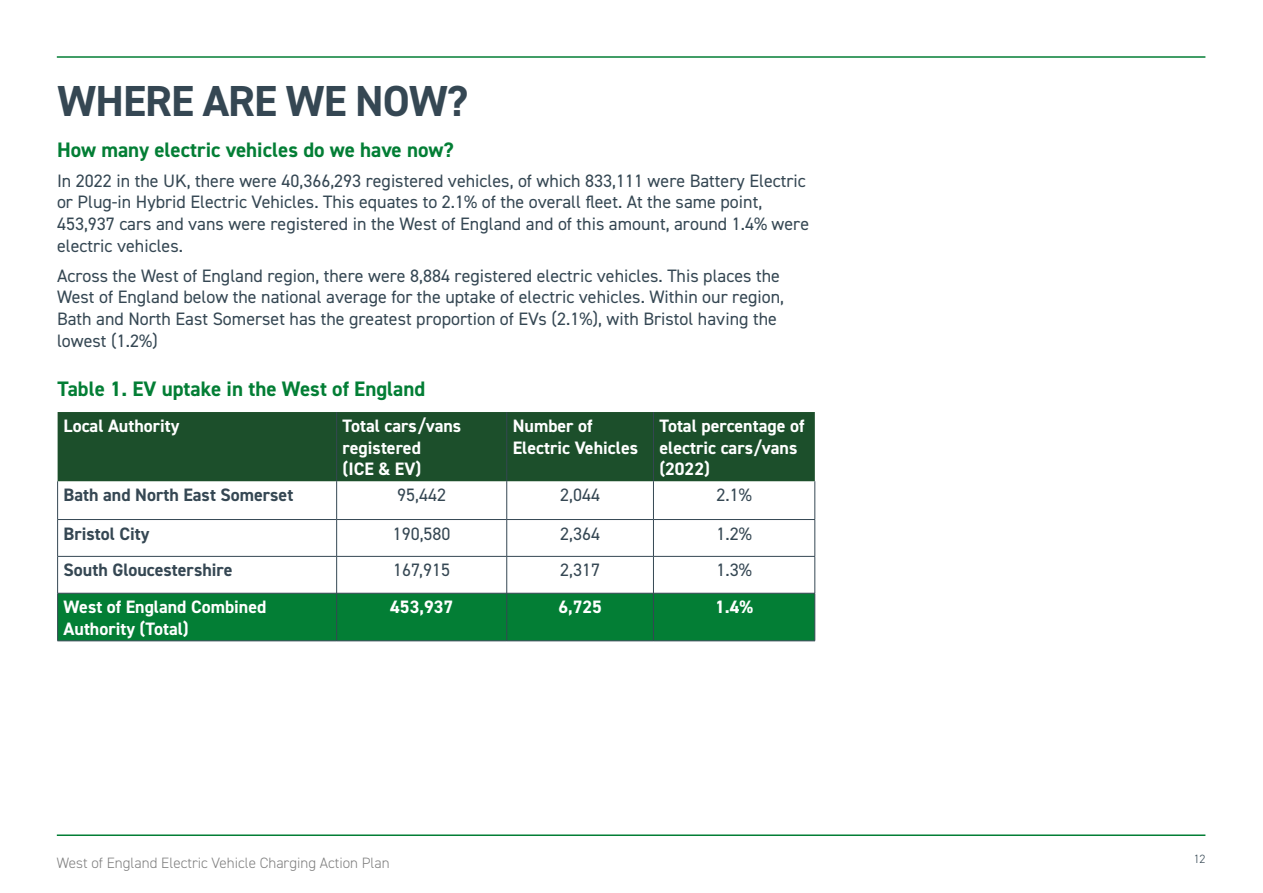
<style>
.page{position:relative;width:1263px;height:893px;background:#fff}
.page>*{position:absolute;margin:0;border:0;box-sizing:border-box;transform-origin:0 0}
.Titles{font:700 43.5px "DIN2014";letter-spacing:-.02em;color:#354753}
.Subheader{font:700 21px "DIN2014";color:#037e35}
.Body{font:18px/21.6px "DIN2014";color:#354753}
.Body-2{font:700 18px/21.6px "DIN2014";color:#fff}
.Body-3{font:700 18px "DIN2014";color:#354753}
.t1{font:300 15px "DIN2014";color:#808080}
.t2{font:300 12px "DIN2014";color:#354753}
</style>
<div class="page">
<hr style="left:57px;top:56px;width:1148px;height:2px;background:#037e35">
<hr style="left:57px;top:834px;width:1148px;height:2px;background:#037e35">
<div style="left:58px;top:412px;width:757px;height:69px;background:#1c4f2b"></div>
<div style="left:58px;top:594px;width:756px;height:47px;background:#037e35"></div>
<hr style="left:336px;top:481px;width:1px;height:38px;background:#354753">
<hr style="left:506px;top:481px;width:1px;height:38px;background:#354753">
<hr style="left:653px;top:481px;width:1px;height:38px;background:#354753">
<hr style="left:57px;top:519px;width:280px;height:1px;background:#354753">
<hr style="left:337px;top:519px;width:170px;height:1px;background:#354753">
<hr style="left:336px;top:520px;width:1px;height:36px;background:#354753">
<hr style="left:507px;top:519px;width:146px;height:1px;background:#354753">
<hr style="left:506px;top:520px;width:1px;height:36px;background:#354753">
<hr style="left:653px;top:519px;width:162px;height:1px;background:#354753">
<hr style="left:653px;top:520px;width:1px;height:36px;background:#354753">
<hr style="left:57px;top:556px;width:280px;height:1px;background:#354753">
<hr style="left:337px;top:556px;width:170px;height:1px;background:#354753">
<hr style="left:336px;top:557px;width:1px;height:36px;background:#354753">
<hr style="left:507px;top:556px;width:146px;height:1px;background:#354753">
<hr style="left:506px;top:557px;width:1px;height:36px;background:#354753">
<hr style="left:653px;top:556px;width:162px;height:1px;background:#354753">
<hr style="left:653px;top:557px;width:1px;height:36px;background:#354753">
<hr style="left:57px;top:593px;width:280px;height:1px;background:#354753">
<hr style="left:337px;top:593px;width:170px;height:1px;background:#354753">
<hr style="left:336px;top:593px;width:1px;height:48px;background:#354753">
<hr style="left:507px;top:593px;width:146px;height:1px;background:#354753">
<hr style="left:506px;top:593px;width:1px;height:48px;background:#354753">
<hr style="left:653px;top:593px;width:162px;height:1px;background:#354753">
<hr style="left:653px;top:593px;width:1px;height:48px;background:#354753">
<hr style="left:57px;top:641px;width:280px;height:1px;background:#354753">
<hr style="left:337px;top:641px;width:170px;height:1px;background:#354753">
<hr style="left:507px;top:641px;width:146px;height:1px;background:#354753">
<hr style="left:653px;top:641px;width:162px;height:1px;background:#354753">
<hr style="left:57px;top:481px;width:1px;height:38px;background:#354753">
<hr style="left:814px;top:481px;width:1px;height:38px;background:#354753">
<hr style="left:57px;top:520px;width:1px;height:36px;background:#354753">
<hr style="left:814px;top:520px;width:1px;height:36px;background:#354753">
<hr style="left:57px;top:557px;width:1px;height:36px;background:#354753">
<hr style="left:814px;top:557px;width:1px;height:36px;background:#354753">
<hr style="left:57px;top:593px;width:1px;height:48px;background:#354753">
<hr style="left:814px;top:593px;width:1px;height:48px;background:#354753">
<hr style="left:336px;top:412px;width:1px;height:69px;background:#354753">
<hr style="left:506px;top:412px;width:1px;height:69px;background:#354753">
<hr style="left:653px;top:412px;width:1px;height:69px;background:#354753">
<p class="Titles" style="left:58px;top:72px;width:412px">WHERE ARE WE NOW?</p>
<p class="Subheader" style="left:57px;top:135px;width:398px">How many electric vehicles do we have now?</p>
<p class="Body" style="left:57px;top:169px;width:754px">In 2022 in the UK, there were 40,366,293 registered vehicles, of which 833,111 were Battery Electric or Plug-in Hybrid Electric Vehicles. This equates to 2.1% of the overall fleet. At the same point, 453,937 cars and vans were registered in the West of England and of this amount, around 1.4% were electric vehicles.</p>
<p class="Body" style="left:57px;top:264px;width:729px">Across the West of England region, there were 8,884 registered electric vehicles. This places the West of England below the national average for the uptake of electric vehicles. Within our region, Bath and North East Somerset has the greatest proportion of EVs (2.1%), with Bristol having the lowest (1.2%)</p>
<p class="Subheader" style="left:57px;top:375px;width:369px">Table 1. EV uptake in the West of England</p>
<p class="Body-2" style="left:64px;top:415px;width:117px">Local Authority</p>
<p class="Body-2" style="left:343px;top:415px;width:120px">Total cars/vans registered<br>(ICE &amp; EV)</p>
<p class="Body-2" style="left:513px;top:415px;width:127px">Number of<br>Electric Vehicles</p>
<p class="Body-2" style="left:659px;top:415px;width:146px">Total percentage of electric cars/vans (2022)</p>
<p class="Body-3" style="left:64px;top:483px;width:231px">Bath and North East Somerset</p>
<p class="Body" style="left:397px;top:484px;width:50px">95,442</p>
<p class="Body" style="left:560px;top:484px;width:41px">2,044</p>
<p class="Body" style="left:716px;top:484px;width:37px">2.1%</p>
<p class="Body-3" style="left:64px;top:521px;width:87px">Bristol City</p>
<p class="Body" style="left:393px;top:522px;width:59px">190,580</p>
<p class="Body" style="left:560px;top:522px;width:41px">2,364</p>
<p class="Body" style="left:716px;top:522px;width:37px">1.2%</p>
<p class="Body-3" style="left:64px;top:558px;width:170px">South Gloucestershire</p>
<p class="Body" style="left:393px;top:559px;width:58px">167,915</p>
<p class="Body" style="left:560px;top:559px;width:41px">2,317</p>
<p class="Body" style="left:716px;top:559px;width:37px">1.3%</p>
<p class="Body-2" style="left:64px;top:596px;width:204px">West of England Combined<br>Authority (Total)</p>
<p class="Body-2" style="left:390px;top:596px;width:64px">453,937</p>
<p class="Body-2" style="left:558px;top:596px;width:45px">6,725</p>
<p class="Body-2" style="left:715px;top:596px;width:40px">1.4%</p>
<p class="t1" style="left:57px;top:853px;width:334px">West of England Electric Vehicle Charging Action Plan</p>
<p class="t2" style="left:1194px;top:852px;width:13px">12</p>
</div>
